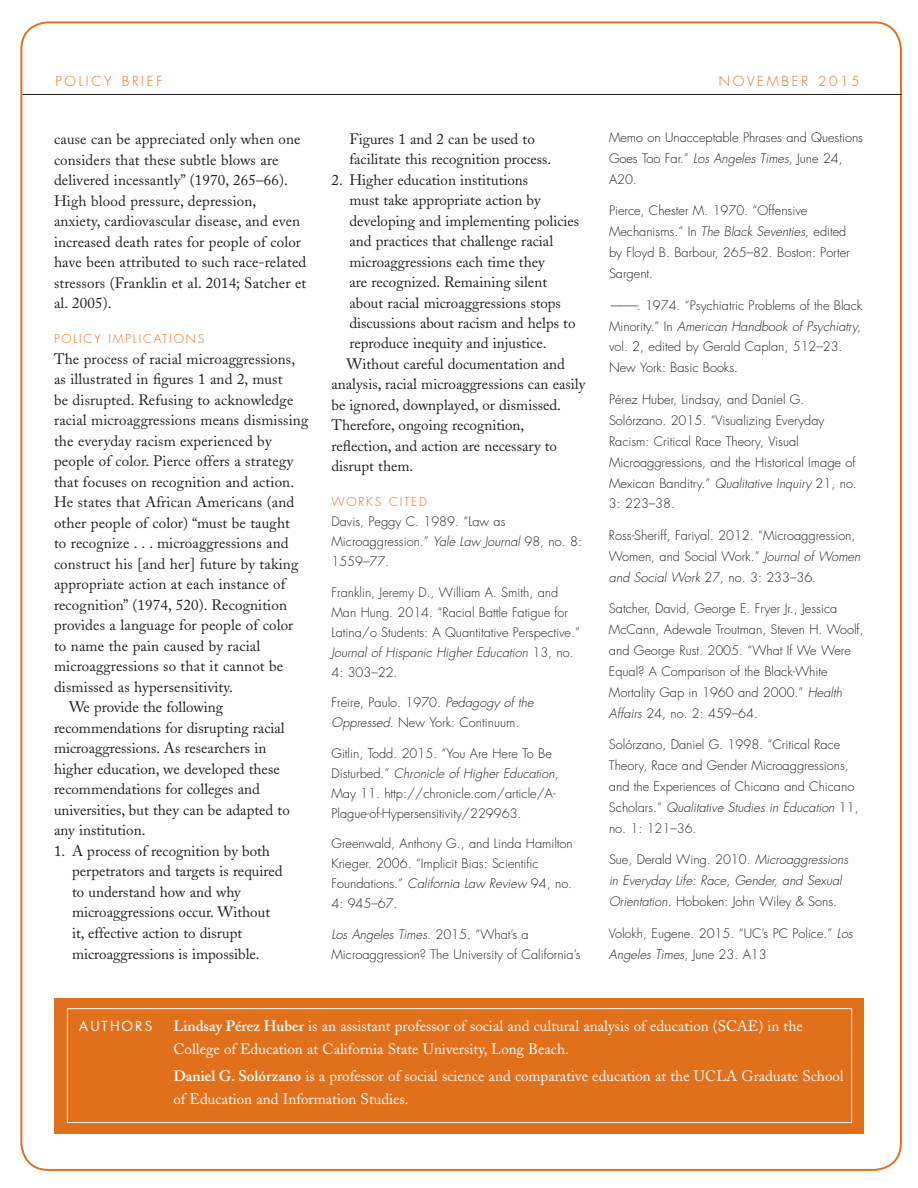
<style>
.page{position:relative;width:918px;height:1188px;background:#fff}
.page>*{position:absolute;margin:0;border:0;box-sizing:border-box;transform-origin:0 0}
.Text_no_ind{font:15px/20.5px "Adobe Caslon";letter-spacing:.005em;color:#231f20}
.Text{font:15px/20.5px "Adobe Caslon";color:#231f20}
.Text_RO{font:15px/23.5px "Adobe Caslon";color:#fff}
.Header_top_right{font:300 13.5px "Futura";letter-spacing:.2em;color:#e1701d}
.t1{font:13.5px "Futura";letter-spacing:.15em;color:#fff}
.Reference_text{font:300 12.75px/20.9px "Futura";color:#231f20}
.Reference_text-2{font:italic 300 12.75px/20.9px "Futura";color:#231f20}
._8_14_Fut_text_head{font:300 12px "Futura";letter-spacing:.15em;color:#e1701d}
.s1{font-style:italic}
.s2{font-style:normal}
.s3{font-weight:600}
</style>
<div class="page">
<hr style="left:22px;top:94px;width:880px;height:1px;background:#231f20">
<div style="left:54px;top:998px;width:810px;height:136px;background:#e1701d"></div>
<div style="left:67px;top:1008px;width:785px;height:115px;background:#e1701d;border:1px solid #fff"></div>
<p class="Header_top_right" style="left:56px;top:73px;width:108px">POLICY BRIEF</p>
<p class="Header_top_right" style="left:719px;top:73px;width:142px">NOVEMBER 2015</p>
<p class="Text" style="left:54px;top:129px;width:254px">cause can be appreciated only when one considers that these subtle blows are delivered incessantly” (1970, 265–66).<br>High blood pressure, depression, anxiety, cardiovascular disease, and even increased death rates for people of color have been attributed to such race-related stressors (Franklin et al. 2014; Satcher et al. 2005).</p>
<p class="_8_14_Fut_text_head" style="left:54px;top:331px;width:152px">POLICY IMPLICATIONS</p>
<p class="Text_no_ind" style="left:54px;top:349px;width:256px">The process of racial microaggressions, as illustrated in figures 1 and 2, must<br>be disrupted. Refusing to acknowledge racial microaggressions means dismissing the everyday racism experienced by people of color. Pierce offers a strategy that focuses on recognition and action.<br>He states that African Americans (and other people of color) “must be taught<br>to recognize . . . microaggressions and construct his [and her] future by taking appropriate action at each instance of recognition” (1974, 520). Recognition provides a language for people of color to name the pain caused by racial microaggressions so that it cannot be dismissed as hypersensitivity.</p>
<p class="Text" style="left:54px;top:697px;width:237px;text-indent:15px">We provide the following recommendations for disrupting racial microaggressions. As researchers in higher education, we developed these recommendations for colleges and universities, but they can be adapted to any institution.</p>
<p class="Text_no_ind" style="left:72px;top:841px;width:212px;text-indent:-18px">1. A process of recognition by both perpetrators and targets is required to understand how and why microaggressions occur. Without it, effective action to disrupt microaggressions is impossible.</p>
<p class="Text_no_ind" style="left:350px;top:129px;width:203px">Figures 1 and 2 can be used to facilitate this recognition process.</p>
<p class="Text_no_ind" style="left:350px;top:170px;width:231px;text-indent:-18px">2. Higher education institutions<br>must take appropriate action by developing and implementing policies and practices that challenge racial microaggressions each time they<br>are recognized. Remaining silent about racial microaggressions stops discussions about racism and helps to reproduce inequity and injustice.</p>
<p class="Text" style="left:332px;top:354px;width:256px;text-indent:15px">Without careful documentation and analysis, racial microaggressions can easily be ignored, downplayed, or dismissed.<br>Therefore, ongoing recognition, reflection, and action are necessary to disrupt them.</p>
<p class="_8_14_Fut_text_head" style="left:332px;top:494px;width:97px">WORKS CITED</p>
<p class="Reference_text" style="left:332px;top:512px;width:252px;line-height:20px">Davis, Peggy C. 1989. “Law as<br>Microaggression.” <span class="s1">Yale Law Journal</span> 98, no. 8:<br>1559–77.</p>
<p class="Reference_text" style="left:332px;top:582px;width:250px;line-height:20px">Franklin, Jeremy D., William A. Smith, and Man Hung. 2014. “Racial Battle Fatigue for Latina/o Students: A Quantitative Perspective.” <span class="s1">Journal of Hispanic Higher Education</span> 13, no.<br>4: 303–22.</p>
<p class="Reference_text" style="left:332px;top:693px;width:204px;line-height:20px">Freire, Paulo. 1970. <span class="s1">Pedagogy of the<br>Oppressed.</span> New York: Continuum.</p>
<p class="Reference_text" style="left:332px;top:743px;width:229px;line-height:20px">Gitlin, Todd. 2015. “You Are Here To Be Disturbed.” <span class="s1">Chronicle of Higher Education</span>, May 11. http://chronicle.com/article/A-Plague-of-Hypersensitivity/229963.</p>
<p class="Reference_text" style="left:332px;top:834px;width:243px;line-height:20px">Greenwald, Anthony G., and Linda Hamilton Krieger. 2006. “Implicit Bias: Scientific Foundations.” <span class="s1">California Law Review</span> 94, no.<br>4: 945–67.</p>
<p class="Reference_text" style="left:332px;top:924px;width:251px;line-height:20px"><span class="s1">Los Angeles Times.</span> 2015. “What’s a<br>Microaggression? The University of California’s</p>
<p class="Reference_text" style="left:609px;top:127px;width:256px">Memo on Unacceptable Phrases and Questions<br>Goes Too Far.” <span class="s1">Los Angeles Times</span>, June 24,<br>A20.</p>
<p class="Reference_text" style="left:609px;top:201px;width:242px">Pierce, Chester M. 1970. “Offensive Mechanisms.” In <span class="s1">The Black Seventies,</span> edited by Floyd B. Barbour, 265–82. Boston: Porter Sargent.</p>
<p class="Reference_text" style="left:609px;top:295px;width:255px">———. 1974. “Psychiatric Problems of the Black Minority.” In <span class="s1">American Handbook of Psychiatry, </span>vol. 2, edited by Gerald Caplan, 512–23.<br>New York: Basic Books.</p>
<p class="Reference_text" style="left:609px;top:389px;width:249px">Pérez Huber, Lindsay, and Daniel G.<br>Solórzano. 2015. “Visualizing Everyday Racism: Critical Race Theory, Visual Microaggressions, and the Historical Image of Mexican Banditry.” <span class="s1">Qualitative Inquiry</span> 21, no.<br>3: 223–38.</p>
<p class="Reference_text" style="left:609px;top:525px;width:253px">Ross-Sheriff, Fariyal. 2012. “Microaggression,<br>Women, and Social Work.” <span class="s1">Journal of Women and Social Work</span> 27<span class="s1">,</span> no. 3: 233–36.</p>
<p class="Reference_text" style="left:609px;top:598px;width:256px">Satcher, David, George E. Fryer Jr., Jessica McCann, Adewale Troutman, Steven H. Woolf, and George Rust. 2005. “What If We Were Equal? A Comparison of the Black-White Mortality Gap in 1960 and 2000.” <span class="s1">Health Affairs</span> 24, no. 2: 459–64.</p>
<p class="Reference_text" style="left:609px;top:734px;width:251px">Solórzano, Daniel G. 1998. “Critical Race Theory, Race and Gender Microaggressions, and the Experiences of Chicana and Chicano Scholars.” <span class="s1">Qualitative Studies in Education</span> 11, no. 1: 121–36.</p>
<p class="Reference_text-2" style="left:609px;top:850px;width:241px"><span class="s2">Sue, Derald Wing. 2010.</span> Microaggressions in Everyday Life: Race, Gender, and Sexual<br>Orientation<span class="s2">. Hoboken: John Wiley &amp; Sons.</span></p>
<p class="Reference_text" style="left:609px;top:923px;width:245px">Volokh, Eugene. 2015. “UC’s PC Police.” <span class="s1">Los<br>Angeles Times,</span> June 23<span class="s1">.</span> A13</p>
<p class="t1" style="left:79px;top:1018px;width:75px">AUTHORS</p>
<p class="Text_RO" style="left:173px;top:1014px;width:631px"><span class="s3">Lindsay Pérez Huber</span> is an assistant professor of social and cultural analysis of education (SCAE) in the<br>College of Education at California State University, Long Beach.</p>
<p class="Text_RO" style="left:173px;top:1064px;width:672px"><span class="s3">Daniel G. Solórzano</span> is a professor of social science and comparative education at the UCLA Graduate School of Education and Information Studies.</p>
</div>
